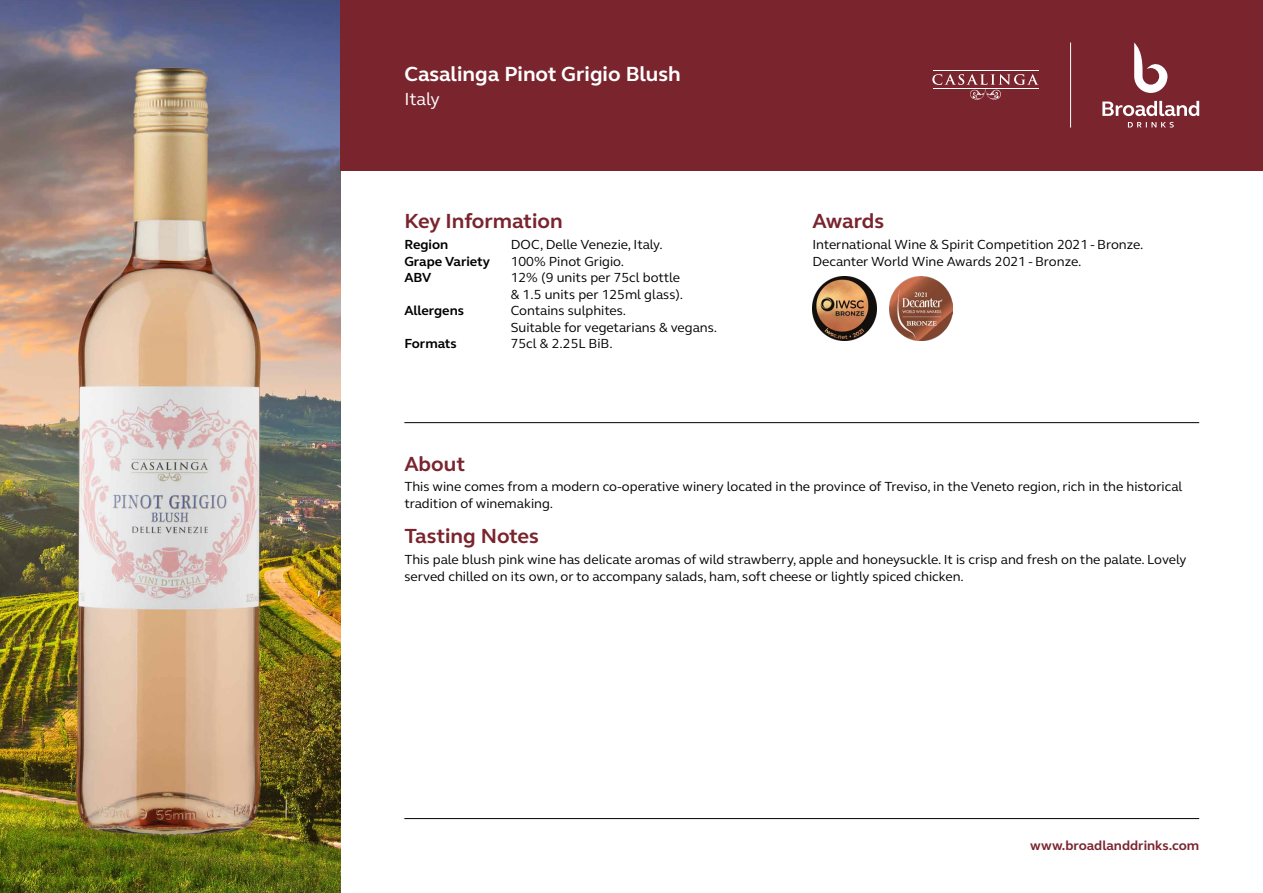
<style>
.page{position:relative;width:1263px;height:893px;background:#fff}
.page>*{position:absolute;margin:0;border:0;box-sizing:border-box;transform-origin:0 0}
.t1{font:700 21px "FS Elliot";color:#7a252e}
.t2{font:700 21px "FS Elliot";color:#fff}
.t3{font:18px "FS Elliot";letter-spacing:-.005em;color:#fff}
.t4{font:13.5px/16.5px "FS Elliot";color:#000}
.t5{font:700 13.5px "FS Elliot";color:#000}
.t6{font:700 13.5px "FS Elliot";color:#7a252e}
</style>
<div class="page">
<img style="left:0;top:0;width:341px;height:893px">
<div style="left:341px;top:0;width:922px;height:170px;background:#7a252e"></div>
<hr style="left:404px;top:818px;width:795px;height:1px;background:#000">
<hr style="left:1070px;top:43px;width:1px;height:85px;background:#fff">
<hr style="left:404px;top:422px;width:795px;height:1px;background:#000">
<hr style="left:933px;top:70px;width:105px;height:1px;background:#fff">
<svg style="left:932px;top:74px;width:107px;height:26px"></svg>
<img style="left:812px;top:277px;width:64px;height:64px">
<img style="left:889px;top:277px;width:64px;height:64px">
<svg style="left:1128px;top:122px;width:46px;height:6px"></svg>
<svg style="left:1134px;top:43px;width:33px;height:50px"></svg>
<svg style="left:1102px;top:101px;width:97px;height:15px"></svg>
<img style="left:63px;top:47px;width:211px;height:803px">
<h1 class="t2" style="left:404px;top:60px;width:278px">Casalinga Pinot Grigio Blush</h1>
<h2 class="t3" style="left:404px;top:87px;width:37px">Italy</h2>
<h1 class="t1" style="left:404px;top:207px;width:160px">Key Information</h1>
<p class="t5" style="left:404px;top:235px;width:45px">Region</p>
<p class="t4" style="left:511px;top:236px;width:154px">DOC, Delle Venezie, Italy.</p>
<p class="t5" style="left:404px;top:252px;width:87px">Grape Variety</p>
<p class="t4" style="left:511px;top:252px;width:115px">100% Pinot Grigio.</p>
<p class="t5" style="left:404px;top:268px;width:29px">ABV</p>
<p class="t4" style="left:511px;top:269px;width:174px">12% (9 units per 75cl bottle &amp; 1.5 units per 125ml glass).</p>
<p class="t5" style="left:404px;top:301px;width:61px">Allergens</p>
<p class="t4" style="left:511px;top:302px;width:208px">Contains sulphites.<br>Suitable for vegetarians &amp; vegans.</p>
<p class="t5" style="left:404px;top:334px;width:54px">Formats</p>
<p class="t4" style="left:511px;top:335px;width:103px">75cl &amp; 2.25L BiB.</p>
<h1 class="t1" style="left:812px;top:207px;width:73px">Awards</h1>
<p class="t4" style="left:812px;top:236px;width:333px">International Wine &amp; Spirit Competition 2021 - Bronze.<br>Decanter World Wine Awards 2021 - Bronze.</p>
<h1 class="t1" style="left:404px;top:449px;width:62px">About</h1>
<p class="t4" style="left:404px;top:478px;width:779px">This wine comes from a modern co-operative winery located in the province of Treviso, in the Veneto region, rich in the historical tradition of winemaking.</p>
<h1 class="t1" style="left:404px;top:522px;width:136px">Tasting Notes</h1>
<p class="t4" style="left:404px;top:551px;width:784px">This pale blush pink wine has delicate aromas of wild strawberry, apple and honeysuckle. It is crisp and fresh on the palate. Lovely served chilled on its own, or to accompany salads, ham, soft cheese or lightly spiced chicken.</p>
<p class="t6" style="left:1030px;top:837px;width:171px">www.broadlanddrinks.com</p>
</div>
